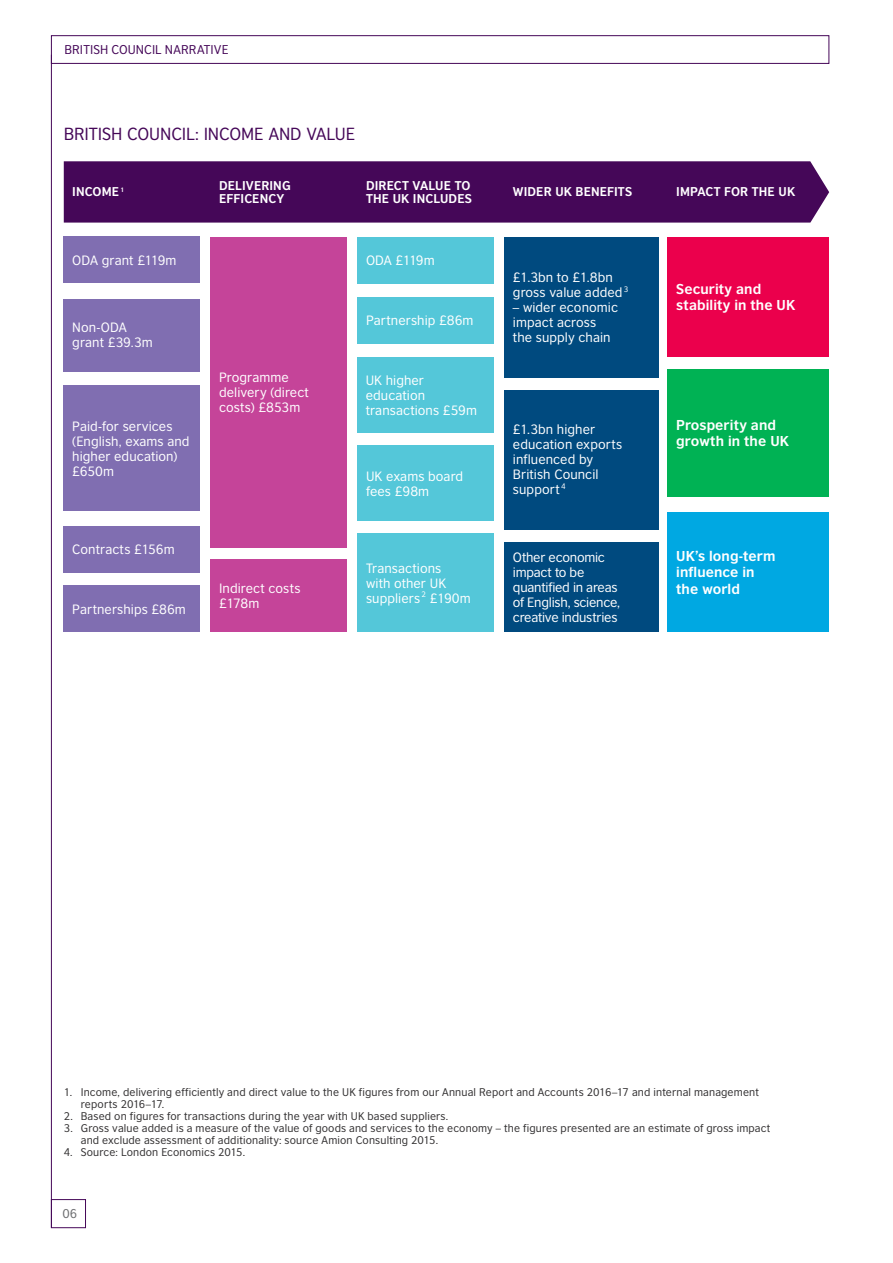
<style>
.page{position:relative;width:893px;height:1263px;background:#fff}
.page>*{position:absolute;margin:0;border:0;box-sizing:border-box;transform-origin:0 0}
.t1{font:16.5px "British Council Sans";letter-spacing:-.005em;color:#450758}
.t2{font:700 13.5px/16.5px "British Council Sans";letter-spacing:.005em;color:#fff}
.t3{font:12.75px/15px "British Council Sans";letter-spacing:.005em;color:#fff}
.t4{font:12.75px/15px "British Council Sans";letter-spacing:-.02em;color:#fff}
.t5{font:700 12px/13.5px "British Council Sans";letter-spacing:.01em;color:#fff}
.t6{font:12px "British Council Sans";letter-spacing:.01em;color:#450758}
.t7{font:12px "British Council Sans";color:#6c6d70}
.t8{font:10.5px/12px "British Council Sans";letter-spacing:.015em;color:#312f30}
</style>
<div class="page">
<div style="left:51px;top:35px;width:778px;height:29px;border:1px solid #450758"></div>
<div style="left:51px;top:1199px;width:35px;height:29px;border:1px solid #450758"></div>
<hr style="left:51px;top:55px;width:1px;height:1173px;background:#450758">
<div style="left:64px;top:161px;width:765px;height:62px;background:#450758"></div>
<div style="left:668px;top:237px;width:161px;height:120px;background:#eb004c"></div>
<div style="left:668px;top:369px;width:161px;height:128px;background:#00b254"></div>
<div style="left:668px;top:512px;width:161px;height:120px;background:#00a8e2"></div>
<div style="left:504px;top:237px;width:155px;height:141px;background:#004a7f"></div>
<div style="left:504px;top:390px;width:155px;height:139px;background:#004a7f"></div>
<div style="left:504px;top:542px;width:155px;height:90px;background:#004a7f"></div>
<div style="left:358px;top:446px;width:136px;height:75px;background:#54c7d9"></div>
<div style="left:64px;top:526px;width:136px;height:46px;background:#806eb1"></div>
<div style="left:211px;top:559px;width:136px;height:73px;background:#c54499"></div>
<div style="left:358px;top:534px;width:136px;height:98px;background:#54c7d9"></div>
<div style="left:64px;top:585px;width:136px;height:47px;background:#806eb1"></div>
<div style="left:357px;top:357px;width:136px;height:76px;background:#54c7d9"></div>
<div style="left:64px;top:386px;width:136px;height:125px;background:#806eb1"></div>
<div style="left:358px;top:297px;width:136px;height:47px;background:#54c7d9"></div>
<div style="left:64px;top:299px;width:136px;height:73px;background:#806eb1"></div>
<div style="left:358px;top:237px;width:136px;height:47px;background:#54c7d9"></div>
<div style="left:64px;top:237px;width:136px;height:46px;background:#806eb1"></div>
<div style="left:211px;top:237px;width:136px;height:311px;background:#c54499"></div>
<p class="t6" style="left:65px;top:40px;width:166px">BRITISH COUNCIL NARRATIVE</p>
<p class="t1" style="left:64px;top:120px;width:293px">BRITISH COUNCIL: INCOME AND VALUE</p>
<p class="t5" style="left:72px;top:184px;width:54px">INCOME <sup>1</sup></p>
<p class="t5" style="left:219px;top:177px;width:73px">DELIVERING<br>EFFICENCY</p>
<p class="t5" style="left:366px;top:177px;width:108px">DIRECT VALUE TO<br>THE UK INCLUDES</p>
<p class="t5" style="left:513px;top:184px;width:121px">WIDER UK BENEFITS</p>
<p class="t5" style="left:676px;top:184px;width:121px">IMPACT FOR THE UK</p>
<p class="t3" style="left:72px;top:251px;width:106px">ODA grant £119m</p>
<p class="t3" style="left:366px;top:252px;width:70px">ODA £119m</p>
<p class="t3" style="left:72px;top:319px;width:82px">Non-ODA grant £39.3m</p>
<p class="t3" style="left:72px;top:417px;width:119px">Paid-for services (English, exams and higher education) £650m</p>
<p class="t3" style="left:72px;top:540px;width:104px">Contracts £156m</p>
<p class="t3" style="left:72px;top:600px;width:115px">Partnerships £86m</p>
<p class="t3" style="left:219px;top:369px;width:91px">Programme delivery (direct costs) £853m</p>
<p class="t3" style="left:219px;top:579px;width:83px">Indirect costs £178m</p>
<p class="t3" style="left:366px;top:312px;width:109px">Partnership £86m</p>
<p class="t3" style="left:366px;top:372px;width:113px">UK higher education transactions £59m</p>
<p class="t3" style="left:366px;top:467px;width:99px">UK exams board fees £98m</p>
<p class="t3" style="left:366px;top:559px;width:106px">Transactions<br>with other UK suppliers <sup>2</sup> £190m</p>
<p class="t3" style="left:513px;top:269px;width:117px">£1.3bn to £1.8bn gross value added <sup>3</sup></p>
<p class="t3" style="left:513px;top:299px;width:107px">– wider economic impact across the supply chain</p>
<p class="t3" style="left:513px;top:421px;width:111px">£1.3bn higher education exports influenced by<br>British Council support <sup>4</sup></p>
<p class="t4" style="left:513px;top:549px;width:109px">Other economic impact to be quantified in areas of English, science, creative industries</p>
<p class="t2" style="left:676px;top:279px;width:121px">Security and stability in the UK</p>
<p class="t2" style="left:676px;top:415px;width:114px">Prosperity and growth in the UK</p>
<p class="t2" style="left:676px;top:546px;width:101px">UK’s long-term influence in the world</p>
<p class="t8" style="left:81px;top:1085px;width:680px;text-indent:-17px">1. Income, delivering efficiently and direct value to the UK figures from our Annual Report and Accounts 2016–17 and internal management reports 2016–17.</p>
<p class="t8" style="left:64px;top:1109px;width:386px">2. Based on figures for transactions during the year with UK based suppliers.</p>
<p class="t8" style="left:81px;top:1121px;width:691px;text-indent:-17px">3. Gross value added is a measure of the value of goods and services to the economy – the figures presented are an estimate of gross impact and exclude assessment of additionality: source Amion Consulting 2015.</p>
<p class="t8" style="left:64px;top:1145px;width:183px">4. Source: London Economics 2015.</p>
<p class="t7" style="left:62px;top:1204px;width:16px">06</p>
</div>
